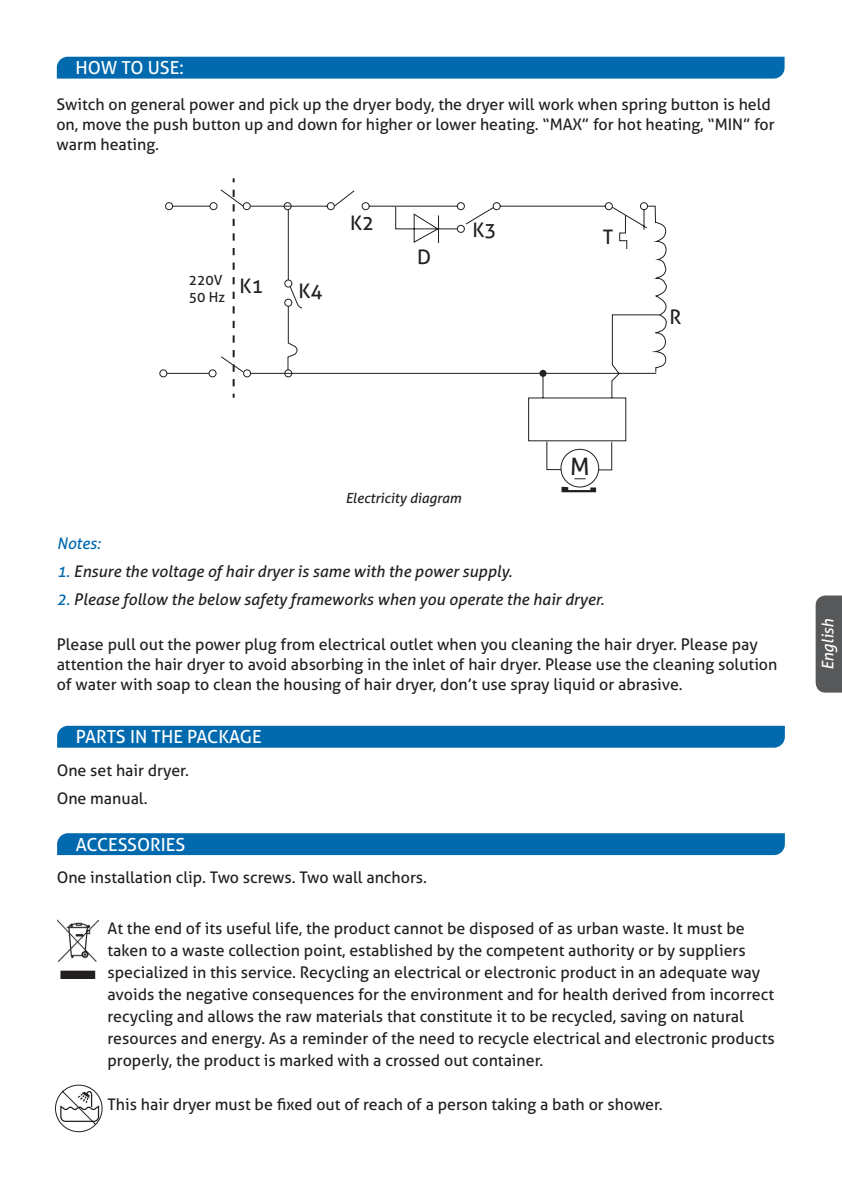
<style>
.page{position:relative;width:842px;height:1191px;background:#fff}
.page>*{position:absolute;margin:0;border:0;box-sizing:border-box;transform-origin:0 0}
.t1{font:24px "Aller";color:#231f20}
.t2{font:20px "Aller";color:#231f20}
.t3{font:18px "Aller";color:#fff}
.t4{font:16px/22px "Aller";color:#231f20}
.t5{font:italic 16px "Aller";color:#231f20}
.t6{font:italic 16px "Aller";color:#fff}
.t7{font:italic 16px "Aller";color:#016aaf}
.t8{font:italic 14px "Aller";color:#231f20}
.t9{font:14px/16.8px "Aller";color:#231f20}
.s1{color:#016aaf}
</style>
<div class="page">
<div style="left:816px;top:595px;width:26px;height:97px;background:#57585a"></div>
<div style="left:57px;top:726px;width:728px;height:21px;background:#016aaf"></div>
<div style="left:57px;top:833px;width:728px;height:22px;background:#016aaf"></div>
<div style="left:57px;top:57px;width:727px;height:22px;background:#016aaf"></div>
<svg style="left:293px;top:202px;width:374px;height:285px"></svg>
<svg style="left:561px;top:487px;width:35px;height:5px"></svg>
<svg style="left:221px;top:189px;width:273px;height:184px"></svg>
<svg style="left:159px;top:190px;width:134px;height:208px"></svg>
<svg style="left:573px;top:313px;width:94px;height:167px"></svg>
<img style="left:57px;top:919px;width:42px;height:59px">
<svg style="left:55px;top:1084px;width:47px;height:48px"></svg>
<p class="t3" style="left:76px;top:57px;width:110px">HOW TO USE:</p>
<p class="t4" style="left:56px;top:94px;width:720px;line-height:20px">Switch on general power and pick up the dryer body, the dryer will work when spring button is held on, move the push button up and down for higher or lower heating. “MAX” for hot heating, “MIN” for warm heating.</p>
<p class="t9" style="left:189px;top:271px;width:38px">220V<br>50 Hz</p>
<p class="t2" style="left:240px;top:273px;width:26px">K1</p>
<p class="t2" style="left:298px;top:279px;width:26px">K4</p>
<p class="t2" style="left:350px;top:211px;width:26px">K2</p>
<p class="t2" style="left:417px;top:245px;width:15px">D</p>
<p class="t2" style="left:472px;top:218px;width:26px">K3</p>
<p class="t2" style="left:603px;top:225px;width:12px">T</p>
<p class="t2" style="left:669px;top:305px;width:13px">R</p>
<p class="t8" style="left:345px;top:489px;width:117px">Electricity diagram</p>
<h1 class="t1" style="left:570px;top:452px;width:21px">M</h1>
<p class="t7" style="left:57px;top:534px;width:45px">Notes:</p>
<p class="t5" style="left:57px;top:562px;width:457px"><span class="s1">1.</span> Ensure the voltage of hair dryer is same with the power supply.</p>
<p class="t5" style="left:57px;top:590px;width:549px"><span class="s1">2.</span> Please follow the below safety frameworks when you operate the hair dryer.</p>
<p class="t4" style="left:57px;top:634px;width:722px;line-height:20px">Please pull out the power plug from electrical outlet when you cleaning the hair dryer. Please pay attention the hair dryer to avoid absorbing in the inlet of hair dryer. Please use the cleaning solution of water with soap to clean the housing of hair dryer, don’t use spray liquid or abrasive.</p>
<p class="t3" style="left:76px;top:726px;width:187px">PARTS IN THE PACKAGE</p>
<p class="t4" style="left:57px;top:756px;width:134px;line-height:28px">One set hair dryer.<br>One manual.</p>
<p class="t3" style="left:76px;top:833px;width:111px">ACCESSORIES</p>
<p class="t4" style="left:57px;top:866px;width:372px">One installation clip. Two screws. Two wall anchors.</p>
<p class="t4" style="left:108px;top:916px;width:669px">At the end of its useful life, the product cannot be disposed of as urban waste. It must be taken to a waste collection point, established by the competent authority or by suppliers specialized in this service. Recycling an electrical or electronic product in an adequate way avoids the negative consequences for the environment and for health derived from incorrect recycling and allows the raw materials that constitute it to be recycled, saving on natural resources and energy. As a reminder of the need to recycle electrical and electronic products properly, the product is marked with a crossed out container.</p>
<p class="t4" style="left:108px;top:1092px;width:557px">This hair dryer must be fixed out of reach of a person taking a bath or shower.</p>
<p class="t6" style="left:818px;top:670px;width:53px;rotate:-90deg">English</p>
</div>
